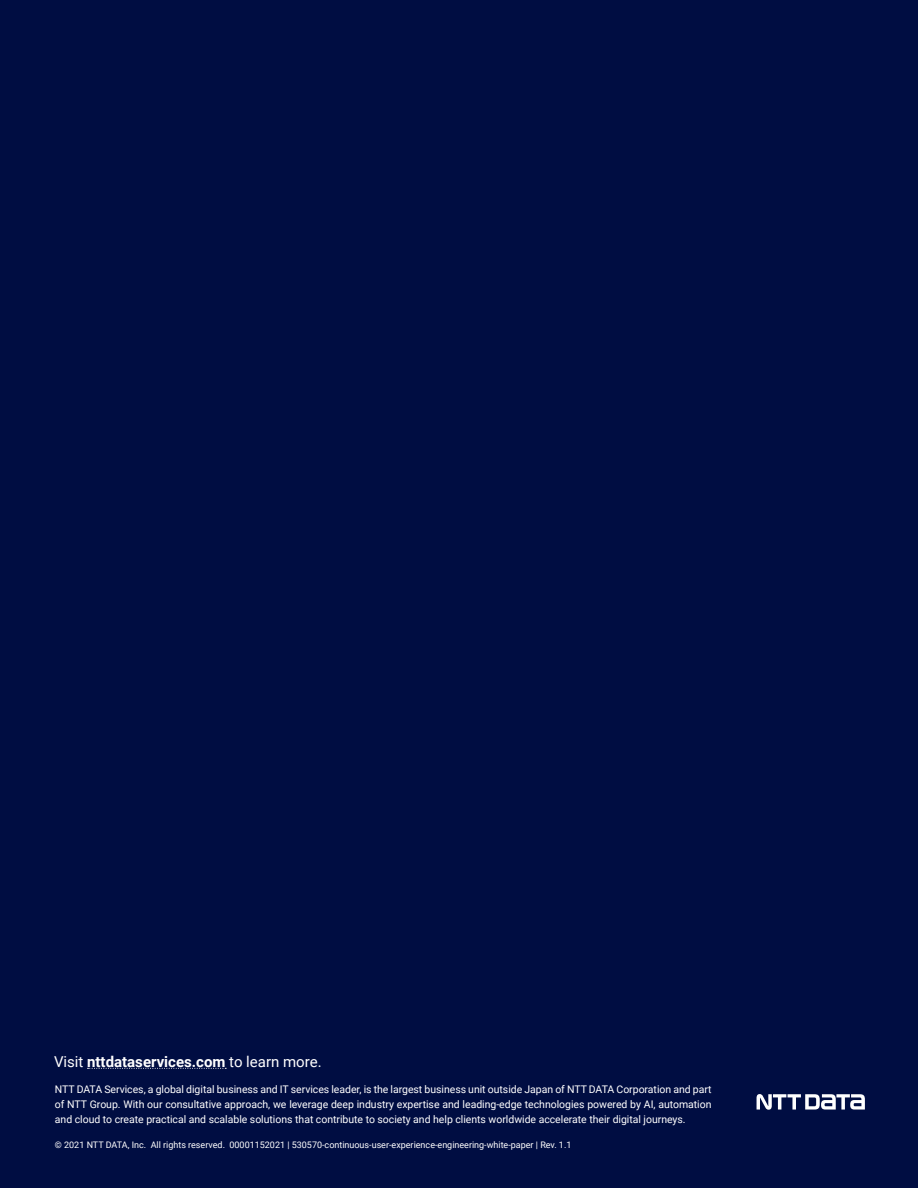
<style>
.page{position:relative;width:918px;height:1188px;background:#fff}
.page>*{position:absolute;margin:0;border:0;box-sizing:border-box;transform-origin:0 0}
.t1{font:700 15px "Roboto";color:#fff}
.t2{font:10.5px/15px "Roboto";letter-spacing:-.005em;color:#fff;text-align:justify}
.t3{font:9px "Roboto";color:#fff}
.s1{font-weight:400}
</style>
<div class="page">
<div style="left:0;top:0;width:918px;height:1071px;background:#000d42"></div>
<div style="left:0;top:1027px;width:918px;height:161px;background:#000d42"></div>
<svg style="left:757px;top:1094px;width:108px;height:16px"></svg>
<svg style="left:88px;top:1068px;width:138px;height:1px"></svg>
<h1 class="t1" style="left:54px;top:1051px;width:269px"><span class="s1">Visit</span> nttdataservices.com <span class="s1">to learn more.</span></h1>
<p class="t2" style="left:55px;top:1081px;width:658px">NTT DATA Services, a global digital business and IT services leader, is the largest business unit outside Japan of NTT DATA Corporation and part of NTT Group. With our consultative approach, we leverage deep industry expertise and leading-edge technologies powered by AI, automation and cloud to create practical and scalable solutions that contribute to society and help clients worldwide accelerate their digital journeys.</p>
<p class="t3" style="left:55px;top:1139px;width:518px">© 2021 NTT DATA, Inc. All rights reserved. 00001152021 | 530570-continuous-user-experience-engineering-white-paper | Rev. 1.1</p>
</div>
